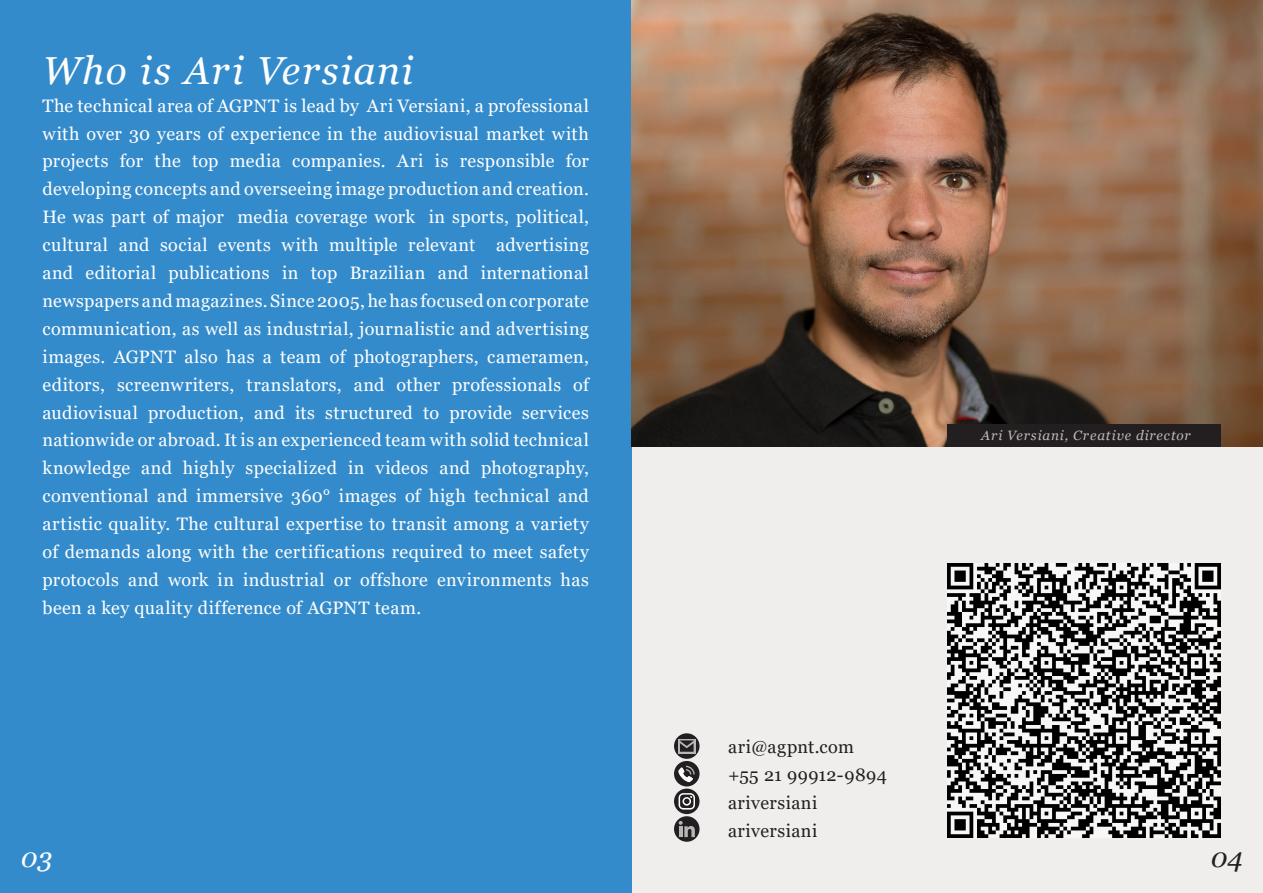
<style>
.page{position:relative;width:1263px;height:893px;background:#fff}
.page>*{position:absolute;margin:0;border:0;box-sizing:border-box;transform-origin:0 0}
.t1{font:italic 39px "Georgia";letter-spacing:.04em;color:#fff}
.t2{font:italic 27px "Georgia";color:#fff}
.t3{font:italic 27px "Georgia";color:#231f20}
.t4{font:18px/27.9px "Georgia";letter-spacing:.02em;color:#fff;text-align:justify}
.t5{font:18px/27.9px "Georgia";letter-spacing:.025em;color:#231f20}
.t6{font:italic 13.5px "Georgia";letter-spacing:.065em;color:#bdbab8}
</style>
<div class="page">
<div style="left:629px;top:446px;width:634px;height:447px;background:#f0eeed"></div>
<div style="left:0;top:0;width:631px;height:893px;background:#348bcb"></div>
<img style="left:947px;top:564px;width:273px;height:273px">
<div style="left:674px;top:816px;width:25px;height:26px;background:#231f20;border-radius:50%"></div>
<svg style="left:679px;top:821px;width:16px;height:16px"></svg>
<div style="left:674px;top:789px;width:25px;height:25px;background:#231f20;border-radius:50%"></div>
<svg style="left:678px;top:793px;width:17px;height:17px"></svg>
<div style="left:674px;top:761px;width:25px;height:25px;background:#231f20;border-radius:50%"></div>
<svg style="left:678px;top:766px;width:17px;height:16px"></svg>
<svg style="left:674px;top:733px;width:25px;height:26px"></svg>
<svg style="left:678px;top:739px;width:17px;height:14px"></svg>
<svg style="left:680px;top:740px;width:13px;height:12px"></svg>
<img style="left:631px;top:0;width:632px;height:446px">
<div style="left:947px;top:424px;width:273px;height:22px;background:#231f20"></div>
<h1 class="t1" style="left:43px;top:46px;width:372px">Who is Ari Versiani</h1>
<p class="t4" style="left:43px;top:92px;width:548px">The technical area of AGPNT is lead by Ari Versiani, a professional with over 30 years of experience in the audiovisual market with projects for the top media companies. Ari is responsible for developing concepts and overseeing image production and creation.<br>He was part of major media coverage work in sports, political, cultural and social events with multiple relevant advertising and editorial publications in top Brazilian and international newspapers and magazines. Since 2005, he has focused on corporate communication, as well as industrial, journalistic and advertising images. AGPNT also has a team of photographers, cameramen, editors, screenwriters, translators, and other professionals of audiovisual production, and its structured to provide services nationwide or abroad. It is an experienced team with solid technical knowledge and highly specialized in videos and photography, conventional and immersive 360° images of high technical and artistic quality. The cultural expertise to transit among a variety of demands along with the certifications required to meet safety protocols and work in industrial or offshore environments has been a key quality difference of AGPNT team.</p>
<p class="t6" style="left:981px;top:427px;width:211px">Ari Versiani, Creative director</p>
<p class="t5" style="left:728px;top:734px;width:160px">ari@agpnt.com +55 21 99912-9894 ariversiani ariversiani</p>
<h2 class="t2" style="left:21px;top:840px;width:33px">03</h2>
<h2 class="t3" style="left:1211px;top:840px;width:33px">04</h2>
</div>
